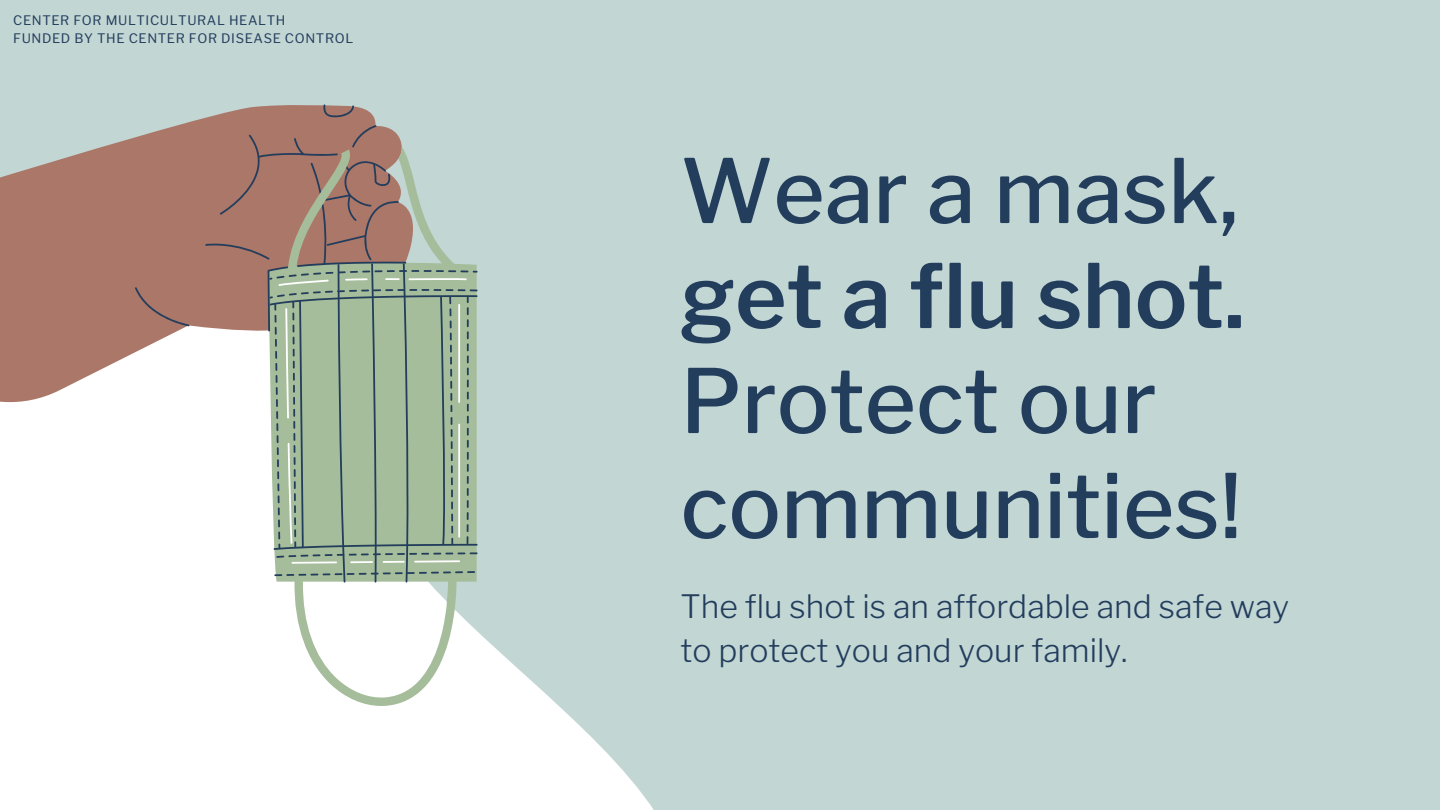
<style>
.page{position:relative;width:1440px;height:810px;background:#c2d6d4}
.page>*{position:absolute;margin:0;border:0;box-sizing:border-box;transform-origin:0 0}
.t1{font:500 88px/105px "Libre Franklin";color:#233d5d}
.t2{font:300 32px/44.2px "Libre Franklin";color:#233d5d}
.t3{font:13px "Libre Franklin";letter-spacing:.05em;color:#233d5d}
.s1{font-weight:600}
</style>
<div class="page">
<svg style="left:0;top:427px;width:654px;height:383px;fill:#fff"></svg>
<svg style="left:0;top:137px;width:268px;height:290px;background:#c9aba3"></svg>
<svg style="left:268px;top:155px;width:209px;height:551px;fill:#fff"></svg>
<svg style="left:135px;top:104px;width:271px;height:227px;background:#a87d71"></svg>
<svg style="left:268px;top:262px;width:210px;height:321px;background:#a2b69e"></svg>
<svg style="left:278px;top:278px;width:189px;height:286px;background:#9cb497"></svg>
<p class="t3" style="left:13px;top:12px;width:274px">CENTER FOR MULTICULTURAL HEALTH</p>
<p class="t3" style="left:13px;top:30px;width:342px">FUNDED BY THE CENTER FOR DISEASE CONTROL</p>
<p class="t1" style="left:680px;top:139px;width:566px">Wear a mask, <span class="s1">get a flu shot.<br></span>Protect our communities!</p>
<p class="t2" style="left:680px;top:584px;width:610px">The flu shot is an affordable and safe way to protect you and your family.</p>
</div>
